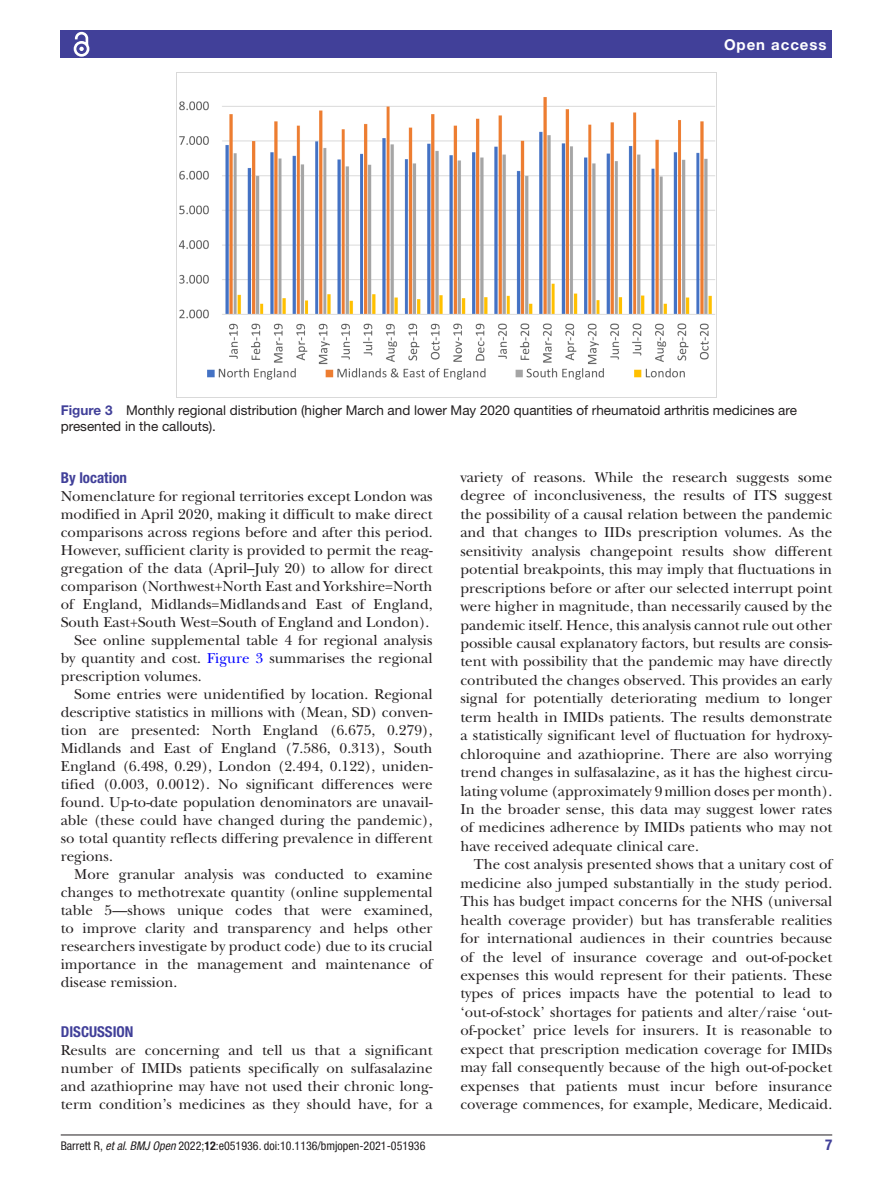
<style>
.page{position:relative;width:893px;height:1191px;background:#fff}
.page>*{position:absolute;margin:0;border:0;box-sizing:border-box;transform-origin:0 0}
.t1{font:15px/18.5px "New Baskerville";color:#231f20;text-align:justify}
.t2{font:700 condensed 15px "Helvetica Neue LT Std";color:#414099}
.t3{font:700 15px "Helvetica Neue LT Std";letter-spacing:.065em;color:#fff}
.t4{font:13.5px/16.2px "Helvetica Neue LT Std";color:#231f20}
.t5{font:condensed 12px "Helvetica Neue LT Std";color:#231f20}
.s1{font-weight:700;color:#414099}
.s2{color:#00f}
.s3{font-style:italic}
.s4{font-weight:700}
</style>
<div class="page">
<hr style="left:61px;top:1134px;width:771px;height:1px;background:#231f20">
<div style="left:61px;top:31px;width:771px;height:27px;background:#414099"></div>
<svg style="left:73px;top:31px;width:17px;height:26px"></svg>
<img style="left:176px;top:73px;width:539px;height:324px">
<p class="t3" style="left:724px;top:35px;width:104px">Open access</p>
<p class="t4" style="left:61px;top:402px;width:738px"><span class="s1">Figure 3</span> Monthly regional distribution (higher March and lower May 2020 quantities of rheumatoid arthritis medicines are presented in the callouts).</p>
<p class="t2" style="left:61px;top:468px;width:68px">By location</p>
<p class="t1" style="left:61px;top:486px;width:373px">Nomenclature for regional territories except London was</p>
<p class="t1" style="left:61px;top:504px;width:373px">modified in April 2020, making it difficult to make direct</p>
<p class="t1" style="left:61px;top:522px;width:373px">comparisons across regions before and after this period.</p>
<p class="t1" style="left:61px;top:540px;width:373px">However, sufficient clarity is provided to permit the reag-</p>
<p class="t1" style="left:61px;top:558px;width:373px">gregation of the data (April–July 20) to allow for direct</p>
<p class="t1" style="left:61px;top:576px;width:373px">comparison (Northwest+North East and Yorkshire=North</p>
<p class="t1" style="left:61px;top:594px;width:373px">of England, Midlands=Midlands and East of England,</p>
<p class="t1" style="left:61px;top:612px;width:370px">South East+South West=South of England and London).</p>
<p class="t1" style="left:74px;top:630px;width:360px">See online supplemental table 4 for regional analysis</p>
<p class="t1" style="left:61px;top:648px;width:373px">by quantity and cost. <span class="s2">Figure 3</span> summarises the regional</p>
<p class="t1" style="left:61px;top:666px;width:142px">prescription volumes.</p>
<p class="t1" style="left:74px;top:684px;width:360px">Some entries were unidentified by location. Regional</p>
<p class="t1" style="left:61px;top:702px;width:373px">descriptive statistics in millions with (Mean, SD) conven-</p>
<p class="t1" style="left:61px;top:720px;width:373px">tion are presented: North England (6.675, 0.279),</p>
<p class="t1" style="left:61px;top:738px;width:373px">Midlands and East of England (7.586, 0.313), South</p>
<p class="t1" style="left:61px;top:756px;width:373px">England (6.498, 0.29), London (2.494, 0.122), uniden-</p>
<p class="t1" style="left:61px;top:774px;width:373px">tified (0.003, 0.0012). No significant differences were</p>
<p class="t1" style="left:61px;top:792px;width:373px">found. Up-to-date population denominators are unavail-</p>
<p class="t1" style="left:61px;top:810px;width:373px">able (these could have changed during the pandemic),</p>
<p class="t1" style="left:61px;top:828px;width:373px">so total quantity reflects differing prevalence in different</p>
<p class="t1" style="left:61px;top:846px;width:54px">regions.</p>
<p class="t1" style="left:74px;top:864px;width:360px">More granular analysis was conducted to examine</p>
<p class="t1" style="left:61px;top:882px;width:373px">changes to methotrexate quantity (online supplemental</p>
<p class="t1" style="left:61px;top:900px;width:373px">table 5—shows unique codes that were examined,</p>
<p class="t1" style="left:61px;top:918px;width:373px">to improve clarity and transparency and helps other</p>
<p class="t1" style="left:61px;top:936px;width:373px">researchers investigate by product code) due to its crucial</p>
<p class="t1" style="left:61px;top:954px;width:373px">importance in the management and maintenance of</p>
<p class="t1" style="left:61px;top:972px;width:118px">disease remission.</p>
<p class="t2" style="left:61px;top:1023px;width:74px">DISCUSSION</p>
<p class="t1" style="left:61px;top:1041px;width:373px;line-height:18px">Results are concerning and tell us that a significant number of IMIDs patients specifically on sulfasalazine and azathioprine may have not used their chronic long&shy;term condition’s medicines as they should have, for a</p>
<p class="t1" style="left:460px;top:468px;width:373px">variety of reasons. While the research suggests some degree of inconclusiveness, the results of ITS suggest the possibility of a causal relation between the pandemic and that changes to IIDs prescription volumes. As the sensitivity analysis changepoint results show different potential breakpoints, this may imply that fluctuations in prescriptions before or after our selected interrupt point were higher in magnitude, than necessarily caused by the pandemic itself. Hence, this analysis cannot rule out other possible causal explanatory factors, but results are consis&shy;tent with possibility that the pandemic may have directly contributed the changes observed. This provides an early signal for potentially deteriorating medium to longer term health in IMIDs patients. The results demonstrate a statistically significant level of fluctuation for hydroxy&shy;chloroquine and azathioprine. There are also worrying trend changes in sulfasalazine, as it has the highest circu&shy;lating volume (approximately 9million doses per month).<br>In the broader sense, this data may suggest lower rates of medicines adherence by IMIDs patients who may not have received adequate clinical care.</p>
<p class="t1" style="left:460px;top:855px;width:373px;text-indent:14px">The cost analysis presented shows that a unitary cost of medicine also jumped substantially in the study period.<br>This has budget impact concerns for the NHS (universal health coverage provider) but has transferable realities for international audiences in their countries because of the level of insurance coverage and out-of-pocket expenses this would represent for their patients. These types of prices impacts have the potential to lead to ‘out-of-stock’ shortages for patients and alter/raise ‘out&shy;of-pocket’ price levels for insurers. It is reasonable to expect that prescription medication coverage for IMIDs may fall consequently because of the high out-of-pocket expenses that patients must incur before insurance coverage commences, for example, Medicare, Medicaid.</p>
<p class="t5" style="left:61px;top:1138px;width:366px">Barrett R, <span class="s3">et al</span>. <span class="s3">BMJ Open</span> 2022;<span class="s4">12</span>:e051936. doi:10.1136/bmjopen-2021-051936</p>
<p class="t2" style="left:825px;top:1135px;width:9px">7</p>
</div>
